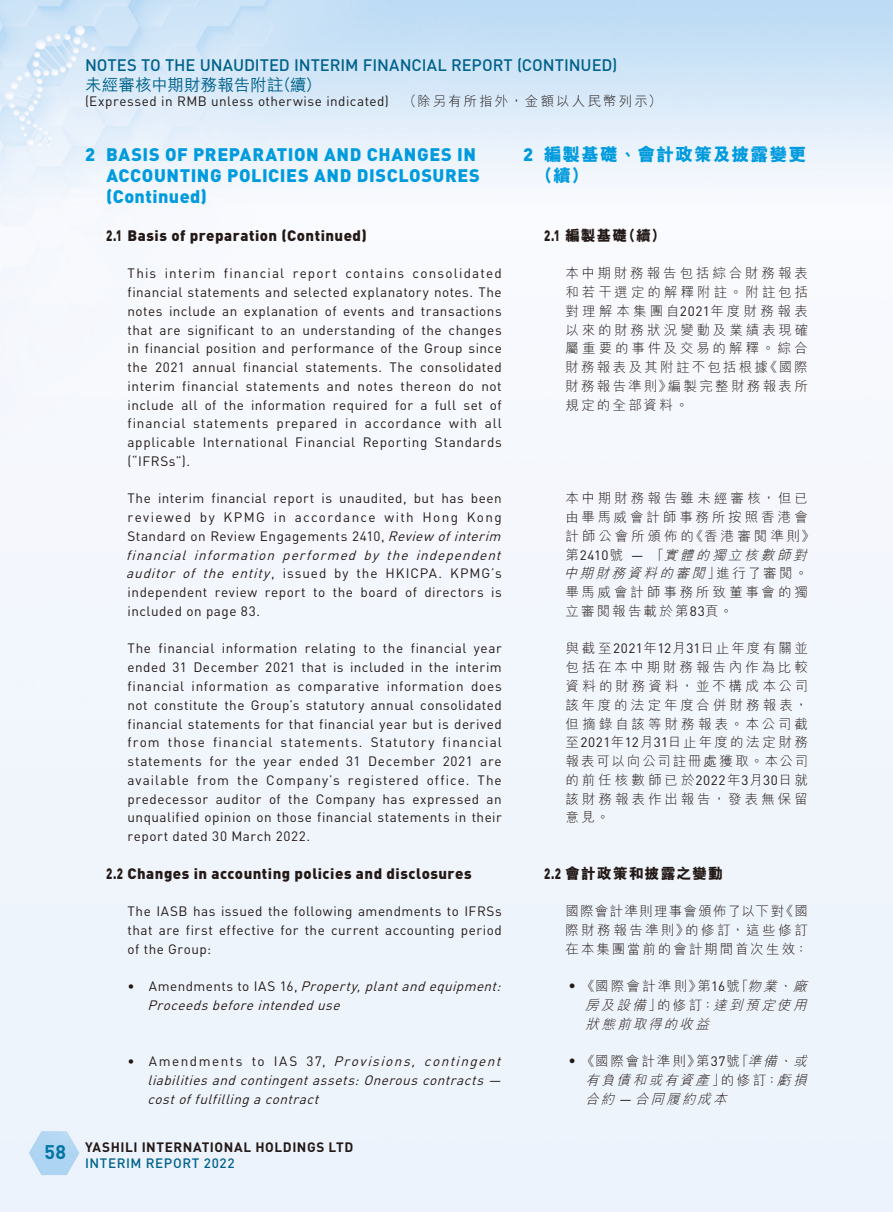
<style>
.page{position:relative;width:893px;height:1212px;background:#fff}
.page>*{position:absolute;margin:0;border:0;box-sizing:border-box;transform-origin:0 0}
.t1{font:700 19.5px "DIN Pro";color:#0075a5}
.t2{font:900 18px/21px "DIN Pro";letter-spacing:.03em;color:#009bde}
.t3{font:800 18px/21px "M Hei HK";letter-spacing:.045em;color:#009bde}
.t4{font:500 16.5px "DIN Pro";letter-spacing:-.005em;color:#00628b}
.t5{font:500 16.5px "M Hei HK";color:#00628b}
.t6{font:900 15px "DIN Pro";letter-spacing:.03em;color:#231916;scale:.75 1}
.t7{font:800 15px "M Hei HK";letter-spacing:.055em;color:#231916}
.t8{font:13.5px/18.8px "DIN Pro";letter-spacing:.04em;color:#231916;text-align:justify}
.t9{font:300 13.5px/18.8px "M Hei HK";letter-spacing:.18em;color:#231916;text-align:justify}
.t10{font:italic 13.5px/18.8px "DIN Pro";color:#231916}
.t11{font:300 13.5px/18.8px "M Hei HK";letter-spacing:.21em;color:#231916}
.t12{font:italic 300 13.5px/18.8px "M Hei HK";color:#231916;text-align:justify}
.t13{font:700 13.5px "DIN Pro";letter-spacing:.04em;color:#231916}
.t14{font:500 13.5px "DIN Pro";letter-spacing:.045em;color:#00628b}
.s1{font-family:"M Hei HK";font-weight:300}
.s2{font-family:"DIN Pro";font-weight:900}
.s3{font-style:italic}
.s4{font-style:normal}
.s5{font-family:"DIN Pro";font-weight:400}
.s6{font-family:"DIN Pro";font-weight:400;font-style:normal}
</style>
<div class="page">
<h1 class="t1" style="left:44px;top:1138px;width:23px">58</h1>
<p class="t4" style="left:85px;top:54px;width:534px">NOTES TO THE UNAUDITED INTERIM FINANCIAL REPORT (CONTINUED)</p>
<p class="t5" style="left:85px;top:73px;width:238px">未經審核中期財務報告附註（續）</p>
<p class="t8" style="left:85px;top:91px;width:578px">(Expressed in RMB unless otherwise indicated) <span class="s1">（除另有所指外，金額以人民幣列示）</span></p>
<h2 class="t3" style="left:535px;top:143px;width:273px;text-indent:-12px"><span class="s2">2</span> 編製基礎、會計政策及披露變更（續）</h2>
<h2 class="t2" style="left:106px;top:143px;width:375px;text-indent:-21px">2 BASIS OF PREPARATION AND CHANGES IN<br>ACCOUNTING POLICIES AND DISCLOSURES (Continued)</h2>
<p class="t6" style="left:106px;top:225px;width:349px">2.1 Basis of preparation (Continued)</p>
<p class="t8" style="left:128px;top:264px;width:376px">This interim financial report contains consolidated financial statements and selected explanatory notes. The notes include an explanation of events and transactions that are significant to an understanding of the changes in financial position and performance of the Group since the 2021 annual financial statements. The consolidated interim financial statements and notes thereon do not include all of the information required for a full set of financial statements prepared in accordance with all applicable International Financial Reporting Standards (“IFRSs”).</p>
<p class="t8" style="left:126px;top:489px;width:380px;text-align:left">The interim financial report is unaudited, but has been reviewed by KPMG in accordance with Hong Kong Standard on Review Engagements 2410, <span class="s3">Review ofinterim financial information performed by the independent auditor of the entity</span>, issued by the HKICPA. KPMG’s independent review report to the board of directors is included on page 83.</p>
<p class="t8" style="left:128px;top:639px;width:376px">The financial information relating to the financial year ended 31 December 2021 that is included in the interim financial information as comparative information does not constitute the Group’s statutory annual consolidated financial statements for that financial year but is derived from those financial statements. Statutory financial statements for the year ended 31 December 2021 are available from the Company’s registered office. The predecessor auditor of the Company has expressed an unqualified opinion on those financial statements in their report dated 30 March 2022.</p>
<p class="t6" style="left:106px;top:863px;width:489px">2.2 Changes in accounting policies and disclosures</p>
<p class="t8" style="left:128px;top:901px;width:376px">The IASB has issued the following amendments to IFRSs that are first effective for the current accounting period of the Group:</p>
<p class="t10" style="left:147px;top:976px;width:359px;text-indent:-20px"><span class="s4">• A m e n d m e n t s t o I A S 1 6 ,</span> Property,plantandequipment:<br>Proceedsbeforeintendeduse</p>
<p class="t7" style="left:544px;top:228px;width:123px"><span class="s2">2.1</span> 編製基礎（續）</p>
<p class="t9" style="left:566px;top:264px;width:244px">本中期財務報告包括綜合財務報表和若干選定的解釋附註。附註包括對理解本集團自<span class="s5">2021</span>年度財務報表以來的財務狀況變動及業績表現確屬重要的事件及交易的解釋。綜合財務報表及其附註不包括根據《國際財務報告準則》編製完整財務報表所規定的全部資料。</p>
<p class="t11" style="left:564px;top:489px;width:252px">本中期財務報告雖未經審核，但已由畢馬威會計師事務所按照香港會計師公會所頒佈的《香港審閱準則》第<span class="s5">2410</span> 號 <span class="s5">—</span> 「<span class="s3">實體的獨立核數師對中期財務資料的審閱</span>」進行了審閱。畢馬威會計師事務所致董事會的獨立審閱報告載於第<span class="s5">83</span>頁。</p>
<p class="t9" style="left:566px;top:639px;width:244px">與截至<span class="s5">2021</span>年<span class="s5">12</span>月<span class="s5">31</span>日止年度有關並包括在本中期財務報告內作為比較資料的財務資料，並不構成本公司該年度的法定年度合併財務報表，但摘錄自該等財務報表。本公司截至<span class="s5">2021</span>年<span class="s5">12</span>月<span class="s5">31</span>日止年度的法定財務報表可以向公司註冊處獲取。本公司的前任核數師已於<span class="s5">2022</span>年<span class="s5">3</span>月<span class="s5">30</span>日就該財務報表作出報告，發表無保留意見。</p>
<p class="t7" style="left:544px;top:865px;width:180px"><span class="s2">2.2</span> 會計政策和披露之變動</p>
<p class="t9" style="left:566px;top:901px;width:244px">國際會計準則理事會頒佈了以下對《國際財務報告準則》的修訂，這些修訂在本集團當前的會計期間首次生效：</p>
<p class="t12" style="left:585px;top:976px;width:226px;text-indent:-20px"><span class="s4">‧ 《國際會計準則》第</span><span class="s6">16</span><span class="s4">號「</span>物業、廠房及設備<span class="s4">」的修訂：</span>達到預定使用狀態前取得的收益</p>
<p class="t12" style="left:585px;top:1051px;width:226px;text-indent:-20px"><span class="s4">‧ 《國際會計準則》第</span><span class="s6">37</span><span class="s4">號「</span>準備、或有負債和或有資產<span class="s4">」的修訂：</span>虧損合約 <span class="s5">—</span> 合同履約成本</p>
<p class="t10" style="left:147px;top:1051px;width:359px;text-align:justify;text-indent:-20px"><span class="s4">• A m e n d m e n t s t o I A S 3 7 ,</span> Provisions, contingent liabilitiesandcontingentassets:Onerouscontracts— costoffulfillingacontract</p>
<p class="t13" style="left:85px;top:1138px;width:270px">YASHILI INTERNATIONAL HOLDINGS LTD</p>
<p class="t14" style="left:85px;top:1154px;width:151px">INTERIM REPORT 2022</p>
</div>
